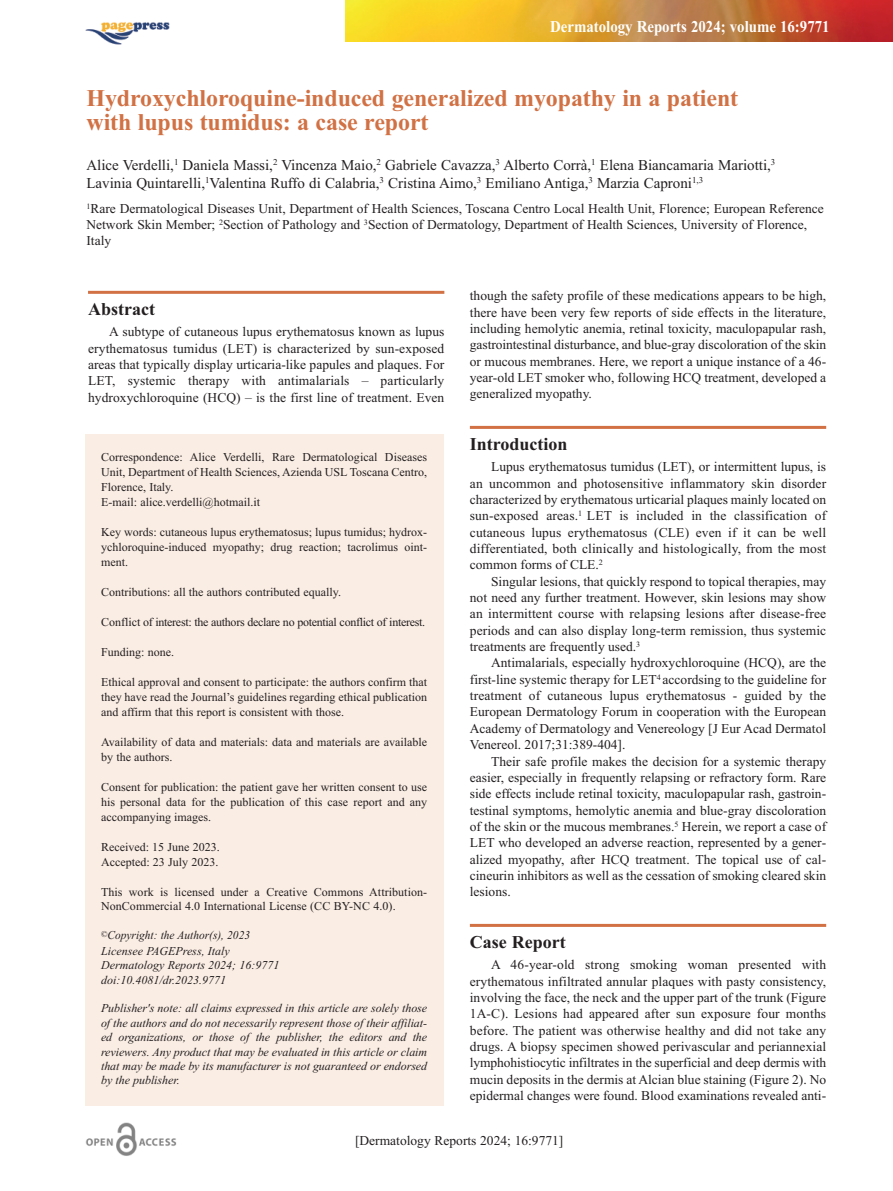
<style>
.page{position:relative;width:893px;height:1191px;background:#fff}
.page>*{position:absolute;margin:0;border:0;box-sizing:border-box;transform-origin:0 0}
.t1{font:700 24px/24px "Times New Roman";letter-spacing:-.005em;color:#d17144}
.t2{font:700 18px "Times New Roman";color:#231f20}
.t3{font:700 16.5px "Times New Roman";color:#fff;scale:.9 1}
.t4{font:15px/18px "Times New Roman";color:#231f20}
.t5{font:13.5px/16.4px "Times New Roman";color:#231f20;text-align:justify}
.t6{font:12px/15px "Times New Roman";color:#231f20}
.t7{font:italic 12px/14.4px "Times New Roman";color:#231f20}
.t8{font:12px "Times New Roman";letter-spacing:-.025em;color:#231f20}
.t9{font:italic 12px/15.9px "Times New Roman";color:#231f20;scale:.95 1}
</style>
<div class="page">
<img style="left:86px;top:1123px;width:91px;height:33px">
<img style="left:86px;top:22px;width:84px;height:23px">
<hr style="left:88px;top:291px;width:356px;height:3px;background:#d17144">
<hr style="left:470px;top:426px;width:356px;height:3px;background:#d17144">
<hr style="left:470px;top:924px;width:356px;height:3px;background:#d17144">
<div style="left:85px;top:435px;width:358px;height:671px;background:#faede4"></div>
<img style="left:345px;top:0;width:548px;height:42px">
<p class="t3" style="left:550px;top:16px;width:312px">Dermatology Reports 2024; volume 16:9771</p>
<p class="t3" style="left:580px;top:16px;width:279px">Dermatology Reports 2023; volume 15:</p>
<h1 class="t1" style="left:86px;top:85px;width:653px">Hydroxychloroquine-induced generalized myopathy in a patient with lupus tumidus: a case report</h1>
<p class="t4" style="left:86px;top:155px;width:690px">Alice Verdelli,<sup>1</sup> Daniela Massi,<sup>2</sup> Vincenza Maio,<sup>2</sup> Gabriele Cavazza,<sup>3</sup> Alberto Corrà,<sup>1</sup> Elena Biancamaria Mariotti,<sup>3<br></sup>Lavinia Quintarelli,<sup>1</sup>Valentina Ruffo di Calabria,<sup>3</sup> Cristina Aimo,<sup>3</sup> Emiliano Antiga,<sup>3</sup> Marzia Caproni<sup>1,3</sup></p>
<p class="t5" style="left:86px;top:200px;width:739px;text-align:left"><sup>1</sup>Rare Dermatological Diseases Unit, Department of Health Sciences, Toscana Centro Local Health Unit, Florence; European Reference<br>Network Skin Member; <sup>2</sup>Section of Pathology and <sup>3</sup>Section of Dermatology, Department of Health Sciences, University of Florence,<br>Italy</p>
<h2 class="t2" style="left:88px;top:298px;width:68px">Abstract</h2>
<p class="t5" style="left:88px;top:323px;width:358px;text-indent:21px">A subtype of cutaneous lupus erythematosus known as lupus erythematosus tumidus (LET) is characterized by sun-exposed areas that typically display urticaria-like papules and plaques. For LET, systemic therapy with antimalarials – particularly hydroxychloroquine (HCQ) – is the first line of treatment. Even</p>
<p class="t6" style="left:101px;top:449px;width:328px">Correspondence: Alice Verdelli, Rare Dermatological Diseases Unit, Department of Health Sciences, Azienda USL Toscana Centro, Florence, Italy.<br>E-mail: alice.verdelli@hotmail.it</p>
<p class="t6" style="left:101px;top:524px;width:328px;text-align:justify">Key words: cutaneous lupus erythematosus; lupus tumidus; hydrox&shy;ychloroquine-induced myopathy; drug reaction; tacrolimus oint&shy;ment.</p>
<p class="t6" style="left:101px;top:584px;width:242px">Contributions: all the authors contributed equally.</p>
<p class="t8" style="left:101px;top:615px;width:326px">Conflict of interest: the authors declare no potential conflict of interest.</p>
<p class="t6" style="left:101px;top:644px;width:74px">Funding: none.</p>
<p class="t6" style="left:101px;top:674px;width:328px;text-align:justify">Ethical approval and consent to participate: the authors confirm that they have read the Journal’s guidelines regarding ethical publication and affirm that this report is consistent with those.</p>
<p class="t6" style="left:101px;top:734px;width:328px">Availability of data and materials: data and materials are available by the authors.</p>
<p class="t6" style="left:101px;top:779px;width:328px;text-align:justify">Consent for publication: the patient gave her written consent to use his personal data for the publication of this case report and any accompanying images.</p>
<p class="t6" style="left:101px;top:839px;width:120px">Received: 15 June 2023.<br>Accepted: 23 July 2023.</p>
<p class="t6" style="left:101px;top:884px;width:328px;line-height:14.4px">This work is licensed under a Creative Commons Attribution-<br>NonCommercial 4.0 International License (CC BY-NC 4.0).</p>
<p class="t9" style="left:101px;top:926px;width:158px"><sup>©</sup>Copyright: the Author(s), 2023<br>Licensee PAGEPress, Italy</p>
<p class="t7" style="left:101px;top:957px;width:180px">Dermatology Reports 2024; 16:9771 doi:10.4081/dr.2023.9771</p>
<p class="t7" style="left:101px;top:1001px;width:328px;text-align:justify">Publisher's note: all claims expressed in this article are solely those of the authors and do not necessarily represent those of their affiliat&shy;ed organizations, or those of the publisher, the editors and the reviewers. Any product that may be evaluated in this article or claim that may be made by its manufacturer is not guaranteed or endorsed by the publisher.</p>
<p class="t5" style="left:470px;top:287px;width:358px">though the safety profile of these medications appears to be high, there have been very few reports of side effects in the literature, including hemolytic anemia, retinal toxicity, maculopapular rash, gastrointestinal disturbance, and blue-gray discoloration of the skin or mucous membranes. Here, we report a unique instance of a 46- year-old LET smoker who, following HCQ treatment, developed a generalized myopathy.</p>
<h2 class="t2" style="left:470px;top:433px;width:99px">Introduction</h2>
<p class="t5" style="left:470px;top:458px;width:358px;text-indent:21px">Lupus erythematosus tumidus (LET), or intermittent lupus, is an uncommon and photosensitive inflammatory skin disorder characterized by erythematous urticarial plaques mainly located on sun-exposed areas.<sup>1</sup> LET is included in the classification of cutaneous lupus erythematosus (CLE) even if it can be well differentiated, both clinically and histologically, from the most common forms of CLE.<sup>2</sup></p>
<p class="t5" style="left:470px;top:573px;width:358px;text-indent:21px">Singular lesions, that quickly respond to topical therapies, may not need any further treatment. However, skin lesions may show an intermittent course with relapsing lesions after disease-free periods and can also display long-term remission, thus systemic treatments are frequently used.<sup>3</sup></p>
<p class="t5" style="left:470px;top:654px;width:358px;text-indent:21px">Antimalarials, especially hydroxychloroquine (HCQ), are the first-line systemic therapy for LET<sup>4</sup> accordsing to the guideline for treatment of cutaneous lupus erythematosus - guided by the European Dermatology Forum in cooperation with the European Academy of Dermatology and Venereology [J Eur Acad Dermatol Venereol. 2017;31:389-404].</p>
<p class="t5" style="left:470px;top:752px;width:358px;text-indent:21px">Their safe profile makes the decision for a systemic therapy easier, especially in frequently relapsing or refractory form. Rare side effects include retinal toxicity, maculopapular rash, gastroin&shy;testinal symptoms, hemolytic anemia and blue-gray discoloration of the skin or the mucous membranes.<sup>5</sup> Herein, we report a case of LET who developed an adverse reaction, represented by a gener&shy;alized myopathy, after HCQ treatment. The topical use of cal&shy;cineurin inhibitors as well as the cessation of smoking cleared skin lesions.</p>
<h2 class="t2" style="left:470px;top:931px;width:97px">Case Report</h2>
<p class="t5" style="left:470px;top:956px;width:358px;text-indent:21px">A 46-year-old strong smoking woman presented with erythematous infiltrated annular plaques with pasty consistency, involving the face, the neck and the upper part of the trunk (Figure 1A-C). Lesions had appeared after sun exposure four months before. The patient was otherwise healthy and did not take any drugs. A biopsy specimen showed perivascular and periannexial lymphohistiocytic infiltrates in the superficial and deep dermis with mucin deposits in the dermis at Alcian blue staining (Figure 2). No epidermal changes were found. Blood examinations revealed anti-</p>
<p class="t5" style="left:355px;top:1132px;width:210px">[Dermatology Reports 2024; 16:9771]</p>
</div>
